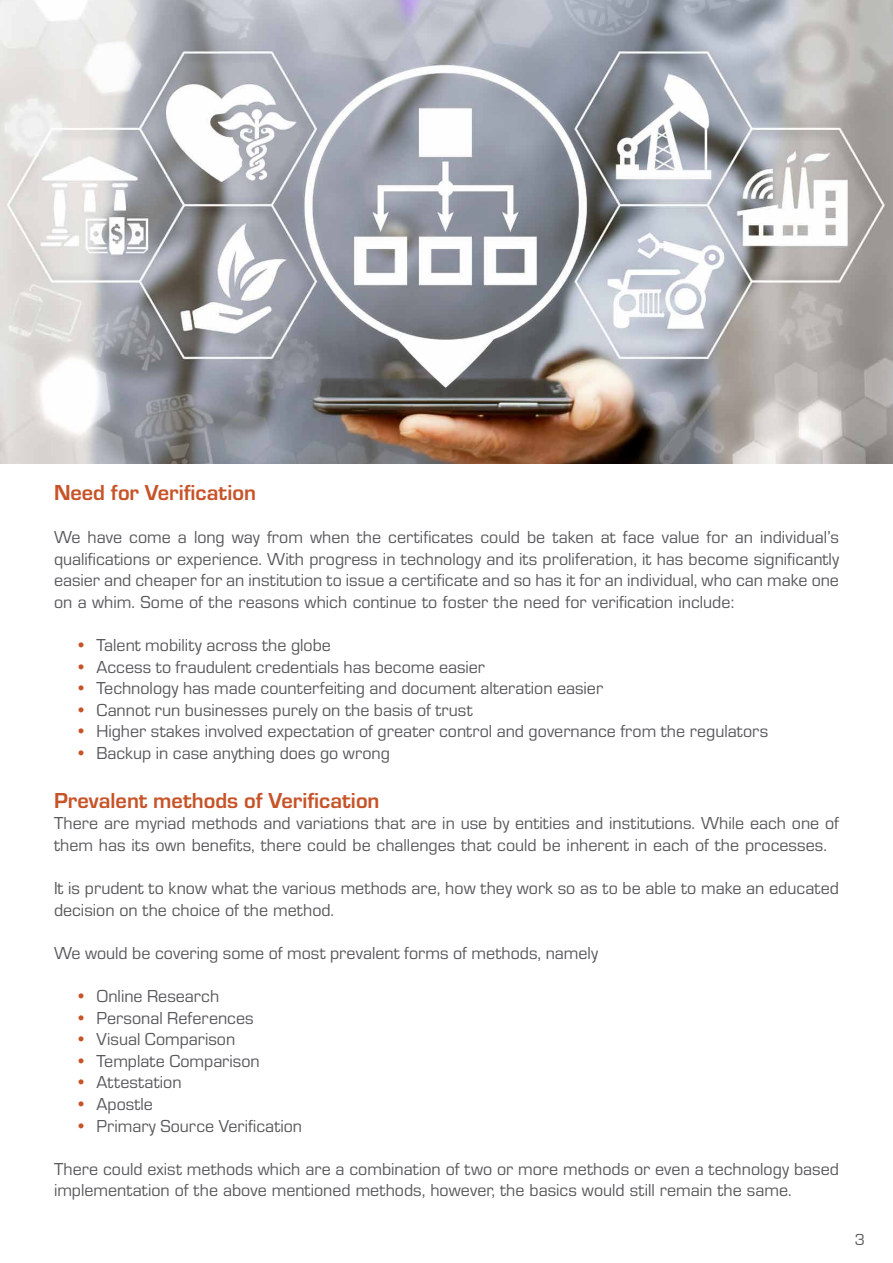
<style>
.page{position:relative;width:893px;height:1263px;background:#fff}
.page>*{position:absolute;margin:0;border:0;box-sizing:border-box;transform-origin:0 0}
.t1{font:700 22.5px "Eurostile";color:#c75328}
.t2{font:18px/21.6px "Eurostile";color:#58595b}
.t3{font:16.5px "Eurostile";color:#58595b}
.s1{color:#c75328}
</style>
<div class="page">
<img style="left:1px;top:0;width:892px;height:463px">
<img style="left:0;top:0;width:1px;height:1263px">
<p class="t1" style="left:54px;top:476px;width:203px">Need for Verification</p>
<p class="t2" style="left:54px;top:525px;width:786px;text-align:justify">We have come a long way from when the certificates could be taken at face value for an individual’s qualifications or experience. With progress in technology and its proliferation, it has become significantly easier and cheaper for an institution to issue a certificate and so has it for an individual, who can make one on a whim. Some of the reasons which continue to foster the need for verification include:</p>
<p class="t2" style="left:75px;top:633px;width:257px"><span class="s1">•</span> Talent mobility across the globe</p>
<p class="t2" style="left:75px;top:655px;width:411px"><span class="s1">•</span> Access to fraudulent credentials has become easier</p>
<p class="t2" style="left:75px;top:677px;width:529px"><span class="s1">•</span> Technology has made counterfeiting and document alteration easier</p>
<p class="t2" style="left:75px;top:698px;width:399px"><span class="s1">•</span> Cannot run businesses purely on the basis of trust</p>
<p class="t2" style="left:75px;top:720px;width:694px"><span class="s1">•</span> Higher stakes involved expectation of greater control and governance from the regulators</p>
<p class="t2" style="left:75px;top:741px;width:316px"><span class="s1">•</span> Backup in case anything does go wrong</p>
<p class="t1" style="left:54px;top:784px;width:327px">Prevalent methods of Verification</p>
<p class="t2" style="left:54px;top:812px;width:787px">There are myriad methods and variations that are in use by entities and institutions. While each one of them has its own benefits, there could be challenges that could be inherent in each of the processes.</p>
<p class="t2" style="left:54px;top:876px;width:786px">It is prudent to know what the various methods are, how they work so as to be able to make an educated decision on the choice of the method.</p>
<p class="t2" style="left:54px;top:941px;width:546px">We would be covering some of most prevalent forms of methods, namely</p>
<p class="t2" style="left:75px;top:984px;width:146px"><span class="s1">•</span> Online Research</p>
<p class="t2" style="left:75px;top:1006px;width:180px"><span class="s1">•</span> Personal References</p>
<p class="t2" style="left:75px;top:1028px;width:162px"><span class="s1">•</span> Visual Comparison</p>
<p class="t2" style="left:75px;top:1049px;width:186px"><span class="s1">•</span> Template Comparison</p>
<p class="t2" style="left:75px;top:1071px;width:108px"><span class="s1">•</span> Attestation</p>
<p class="t2" style="left:75px;top:1092px;width:79px"><span class="s1">•</span> Apostle</p>
<p class="t2" style="left:75px;top:1114px;width:228px"><span class="s1">•</span> Primary Source Verification</p>
<p class="t2" style="left:54px;top:1157px;width:786px">There could exist methods which are a combination of two or more methods or even a technology based implementation of the above mentioned methods, however, the basics would still remain the same.</p>
<p class="t3" style="left:855px;top:1231px;width:12px">3</p>
</div>
